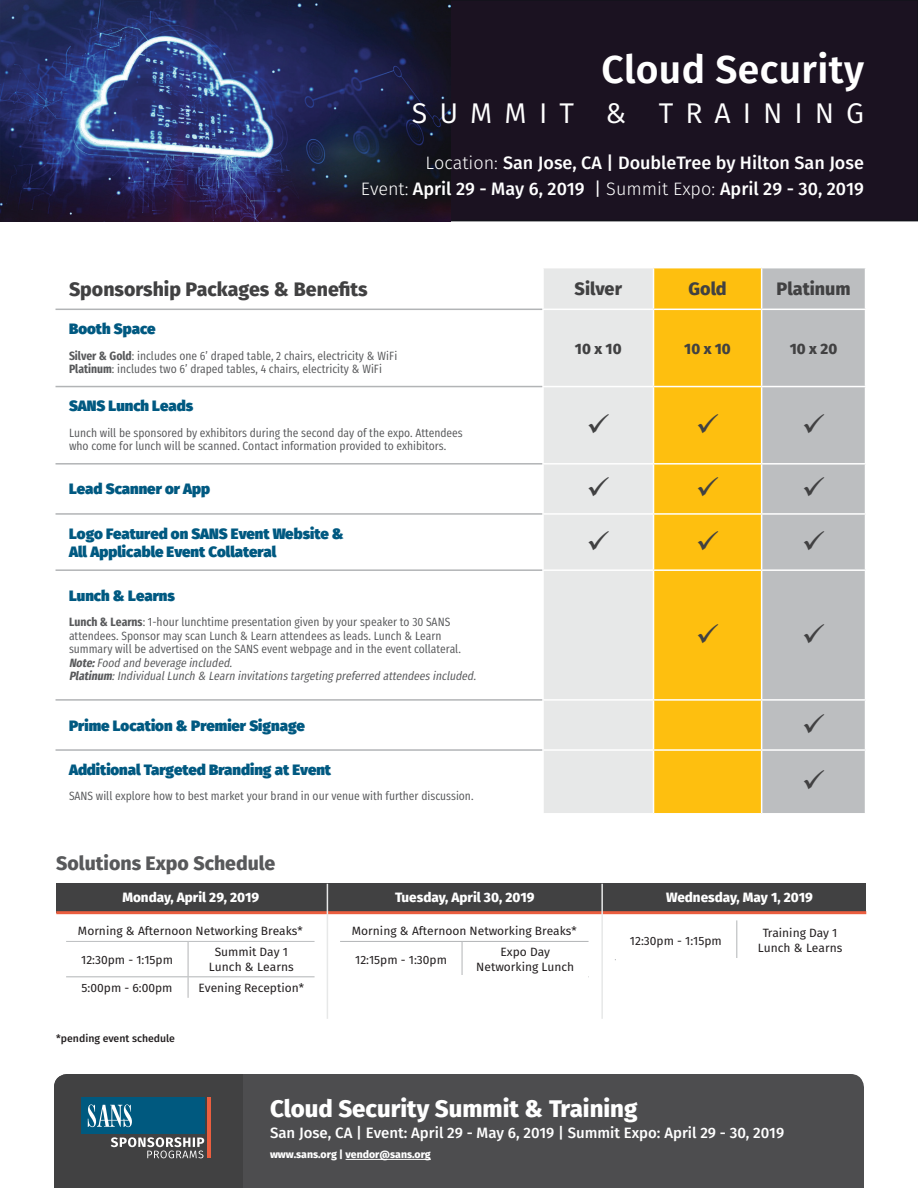
<style>
.page{position:relative;width:918px;height:1188px;background:#fff}
.page>*{position:absolute;margin:0;border:0;box-sizing:border-box;transform-origin:0 0}
.t1{font:600 39px "Fira Sans";letter-spacing:.01em;color:#fff}
.t2{font:28.5px "Fira Sans";letter-spacing:.42em;color:#fff}
.t3{font:800 24px "Fira Sans";color:#fff}
.t4{font:800 19.5px "Fira Sans";color:#414142}
.t5{font:800 19.5px "Fira Sans";color:#58595b}
.t6{font:500 18px "Fira Sans";color:#fff}
.t7{font:800 18px "Fira Sans";color:#414142}
.t8{font:900 15px/18px "Fira Sans";color:#005981}
.t9{font:500 15px "Fira Sans";color:#fff}
.t10{font:800 15px "Fira Sans";color:#414142}
.t11{font:800 13.5px "Fira Sans";color:#fff}
.t12{font:12px/13.5px "Fira Sans Condensed";color:#58595b}
.t13{font:12px "Fira Sans";color:#231f20}
.t14{font:italic 12px "Fira Sans Condensed";color:#58595b}
.t15{font:800 10.5px "Fira Sans";color:#fff}
.t16{font:500 10.5px "Fira Sans";color:#231f20}
.s1{font-weight:300}
.s2{font-weight:400}
.s3{font-weight:700}
</style>
<div class="page">
<div style="left:544px;top:268px;width:109px;height:545px;background:#e7e8e8"></div>
<div style="left:654px;top:268px;width:107px;height:545px;background:#febf0f"></div>
<div style="left:762px;top:268px;width:103px;height:545px;background:#bcbec0"></div>
<hr style="left:542px;top:309px;width:112px;height:1px;background:#fff">
<hr style="left:654px;top:309px;width:108px;height:1px;background:#fff">
<hr style="left:762px;top:309px;width:104px;height:1px;background:#fff">
<hr style="left:542px;top:386px;width:112px;height:1px;background:#fff">
<hr style="left:654px;top:386px;width:108px;height:1px;background:#fff">
<hr style="left:762px;top:386px;width:104px;height:1px;background:#fff">
<hr style="left:542px;top:463px;width:112px;height:2px;background:#fff">
<hr style="left:654px;top:463px;width:108px;height:2px;background:#fff">
<hr style="left:762px;top:463px;width:104px;height:2px;background:#fff">
<hr style="left:542px;top:513px;width:112px;height:2px;background:#fff">
<hr style="left:654px;top:513px;width:108px;height:2px;background:#fff">
<hr style="left:762px;top:513px;width:104px;height:2px;background:#fff">
<hr style="left:542px;top:569px;width:112px;height:2px;background:#fff">
<hr style="left:654px;top:569px;width:108px;height:2px;background:#fff">
<hr style="left:762px;top:569px;width:104px;height:2px;background:#fff">
<hr style="left:542px;top:699px;width:112px;height:2px;background:#fff">
<hr style="left:654px;top:699px;width:108px;height:2px;background:#fff">
<hr style="left:762px;top:699px;width:104px;height:2px;background:#fff">
<hr style="left:542px;top:749px;width:112px;height:2px;background:#fff">
<hr style="left:654px;top:749px;width:108px;height:2px;background:#fff">
<hr style="left:762px;top:749px;width:104px;height:2px;background:#fff">
<hr style="left:56px;top:309px;width:486px;height:1px;background:#b2b4b6">
<hr style="left:56px;top:386px;width:486px;height:1px;background:#b2b4b6">
<hr style="left:56px;top:463px;width:486px;height:2px;background:#b2b4b6">
<hr style="left:56px;top:513px;width:486px;height:2px;background:#b2b4b6">
<hr style="left:56px;top:569px;width:486px;height:2px;background:#b2b4b6">
<hr style="left:56px;top:699px;width:486px;height:2px;background:#b2b4b6">
<hr style="left:56px;top:749px;width:486px;height:2px;background:#b2b4b6">
<div style="left:243px;top:1074px;width:621px;height:114px;background:#4d4d4f"></div>
<svg style="left:54px;top:1074px;width:189px;height:114px;background:#3e4e56"></svg>
<hr style="left:346px;top:1159px;width:85px;height:1px;background:#fff">
<div style="left:56px;top:883px;width:810px;height:30px;background:#414142"></div>
<hr style="left:56px;top:911px;width:810px;height:3px;background:#eb5e3f">
<svg style="left:66px;top:977px;width:249px;height:21px"></svg>
<hr style="left:188px;top:942px;width:1px;height:34px;background:#b2b4b6">
<hr style="left:66px;top:976px;width:122px;height:1px;background:#b2b4b6">
<hr style="left:188px;top:976px;width:127px;height:1px;background:#b2b4b6">
<hr style="left:66px;top:941px;width:122px;height:1px;background:#bcbec0">
<hr style="left:188px;top:941px;width:127px;height:1px;background:#bcbec0">
<hr style="left:462px;top:942px;width:1px;height:34px;background:#b2b4b6">
<hr style="left:462px;top:976px;width:127px;height:1px;background:#b2b4b6">
<hr style="left:340px;top:941px;width:122px;height:1px;background:#b2b4b6">
<hr style="left:462px;top:941px;width:127px;height:1px;background:#b2b4b6">
<hr style="left:736px;top:920px;width:1px;height:39px;background:#b2b4b6">
<hr style="left:615px;top:959px;width:122px;height:1px;background:#b2b4b6">
<hr style="left:327px;top:884px;width:1px;height:135px;background:#e7e8e8">
<hr style="left:601px;top:884px;width:2px;height:135px;background:#e7e8e8">
<div style="left:616px;top:958px;width:247px;height:16px;background:#fff"></div>
<div style="left:340px;top:976px;width:248px;height:16px;background:#fff"></div>
<div style="left:444px;top:0;width:474px;height:221px;background:#1b1221"></div>
<img style="left:0;top:0;width:451px;height:221px">
<svg style="left:589px;top:413px;width:20px;height:20px"></svg>
<svg style="left:698px;top:413px;width:20px;height:20px"></svg>
<svg style="left:804px;top:413px;width:20px;height:20px"></svg>
<svg style="left:589px;top:477px;width:20px;height:20px"></svg>
<svg style="left:698px;top:477px;width:20px;height:20px"></svg>
<svg style="left:804px;top:477px;width:20px;height:20px"></svg>
<svg style="left:589px;top:530px;width:20px;height:20px"></svg>
<svg style="left:698px;top:530px;width:20px;height:20px"></svg>
<svg style="left:804px;top:530px;width:20px;height:20px"></svg>
<svg style="left:698px;top:623px;width:20px;height:20px"></svg>
<svg style="left:804px;top:623px;width:20px;height:20px"></svg>
<svg style="left:804px;top:713px;width:20px;height:20px"></svg>
<svg style="left:804px;top:770px;width:20px;height:20px"></svg>
<p class="t1" style="left:602px;top:42px;width:264px">Cloud Security</p>
<p class="t2" style="left:412px;top:93px;width:454px">SUMMIT &amp; TRAINING</p>
<p class="t6" style="left:426px;top:150px;width:440px"><span class="s1">Location:</span> San Jose, CA | DoubleTree by Hilton San Jose</p>
<h3 class="t6" style="left:361px;top:176px;width:505px"><span class="s1">Event:</span> April 29 - May 6, 2019 <span class="s2">|</span> <span class="s1">Summit Expo:</span> April 29 - 30, 2019</h3>
<p class="t4" style="left:69px;top:275px;width:300px">Sponsorship Packages &amp; Benefits</p>
<p class="t7" style="left:575px;top:276px;width:49px">Silver</p>
<p class="t7" style="left:688px;top:276px;width:40px">Gold</p>
<p class="t7" style="left:777px;top:276px;width:76px">Platinum</p>
<p class="t8" style="left:69px;top:320px;width:88px">Booth Space</p>
<p class="t12" style="left:69px;top:347px;width:330px"><span class="s3">Silver &amp; Gold</span>: includes one 6’ draped table, 2 chairs, electricity &amp; WiFi</p>
<p class="t12" style="left:69px;top:361px;width:315px"><span class="s3">Platinum</span>: includes two 6’ draped tables, 4 chairs, electricity &amp; WiFi</p>
<p class="t10" style="left:575px;top:338px;width:48px">10 x 10</p>
<p class="t10" style="left:684px;top:338px;width:48px">10 x 10</p>
<p class="t10" style="left:790px;top:338px;width:49px">10 x 20</p>
<p class="t8" style="left:69px;top:397px;width:126px">SANS Lunch Leads</p>
<p class="t12" style="left:69px;top:425px;width:395px">Lunch will be sponsored by exhibitors during the second day of the expo. Attendees who come for lunch will be scanned. Contact information provided to exhibitors.</p>
<p class="t8" style="left:69px;top:480px;width:143px">Lead Scanner or App</p>
<p class="t8" style="left:69px;top:524px;width:277px">Logo Featured on SANS Event Website &amp;<br>All Applicable Event Collateral</p>
<p class="t8" style="left:69px;top:587px;width:107px">Lunch &amp; Learns</p>
<p class="t12" style="left:69px;top:614px;width:393px"><span class="s3">Lunch &amp; Learns</span>: 1-hour lunchtime presentation given by your speaker to 30 SANS attendees. Sponsor may scan Lunch &amp; Learn attendees as leads. Lunch &amp; Learn summary will be advertised on the SANS event webpage and in the event collateral.</p>
<p class="t14" style="left:69px;top:652px;width:168px"><span class="s3">Note:</span>Foodandbeverageincluded.</p>
<p class="t14" style="left:69px;top:665px;width:412px"><span class="s3">Platinum</span>:IndividualLunch&amp; Learninvitationstargetingpreferredattendeesincluded.</p>
<p class="t8" style="left:69px;top:716px;width:237px">Prime Location &amp; Premier Signage</p>
<p class="t8" style="left:69px;top:760px;width:264px">Additional Targeted Branding at Event</p>
<p class="t12" style="left:69px;top:788px;width:406px">SANS will explore how to best market your brand in our venue with further discussion.</p>
<p class="t5" style="left:56px;top:849px;width:221px">Solutions Expo Schedule</p>
<p class="t11" style="left:122px;top:888px;width:138px">Monday, April 29, 2019</p>
<p class="t13" style="left:78px;top:923px;width:226px">Morning &amp; Afternoon Networking Breaks*</p>
<p class="t13" style="left:81px;top:951px;width:93px">12:30pm - 1:15pm</p>
<p class="t13" style="left:215px;top:944px;width:75px">Summit Day 1</p>
<p class="t13" style="left:209px;top:958px;width:86px">Lunch &amp; Learns</p>
<p class="t13" style="left:82px;top:979px;width:92px">5:00pm - 6:00pm</p>
<p class="t13" style="left:199px;top:979px;width:107px">Evening Reception*</p>
<p class="t16" style="left:56px;top:1031px;width:120px">*pending event schedule</p>
<p class="t11" style="left:395px;top:888px;width:141px">Tuesday, April 30, 2019</p>
<p class="t11" style="left:666px;top:888px;width:148px">Wednesday, May 1, 2019</p>
<p class="t13" style="left:352px;top:923px;width:226px">Morning &amp; Afternoon Networking Breaks*</p>
<p class="t13" style="left:355px;top:951px;width:93px">12:15pm - 1:30pm</p>
<p class="t13" style="left:501px;top:944px;width:51px">Expo Day</p>
<p class="t13" style="left:476px;top:958px;width:99px">Networking Lunch</p>
<p class="t13" style="left:630px;top:932px;width:93px">12:30pm - 1:15pm</p>
<p class="t13" style="left:763px;top:925px;width:76px">Training Day 1</p>
<p class="t13" style="left:758px;top:939px;width:86px">Lunch &amp; Learns</p>
<p class="t3" style="left:270px;top:1092px;width:369px">Cloud Security Summit &amp; Training</p>
<p class="t9" style="left:270px;top:1122px;width:516px">San Jose, CA | Event: April 29 - May 6, 2019 | Summit Expo: April 29 - 30, 2019</p>
<p class="t15" style="left:270px;top:1147px;width:162px">www.sans.org | vendor@sans.org</p>
</div>
